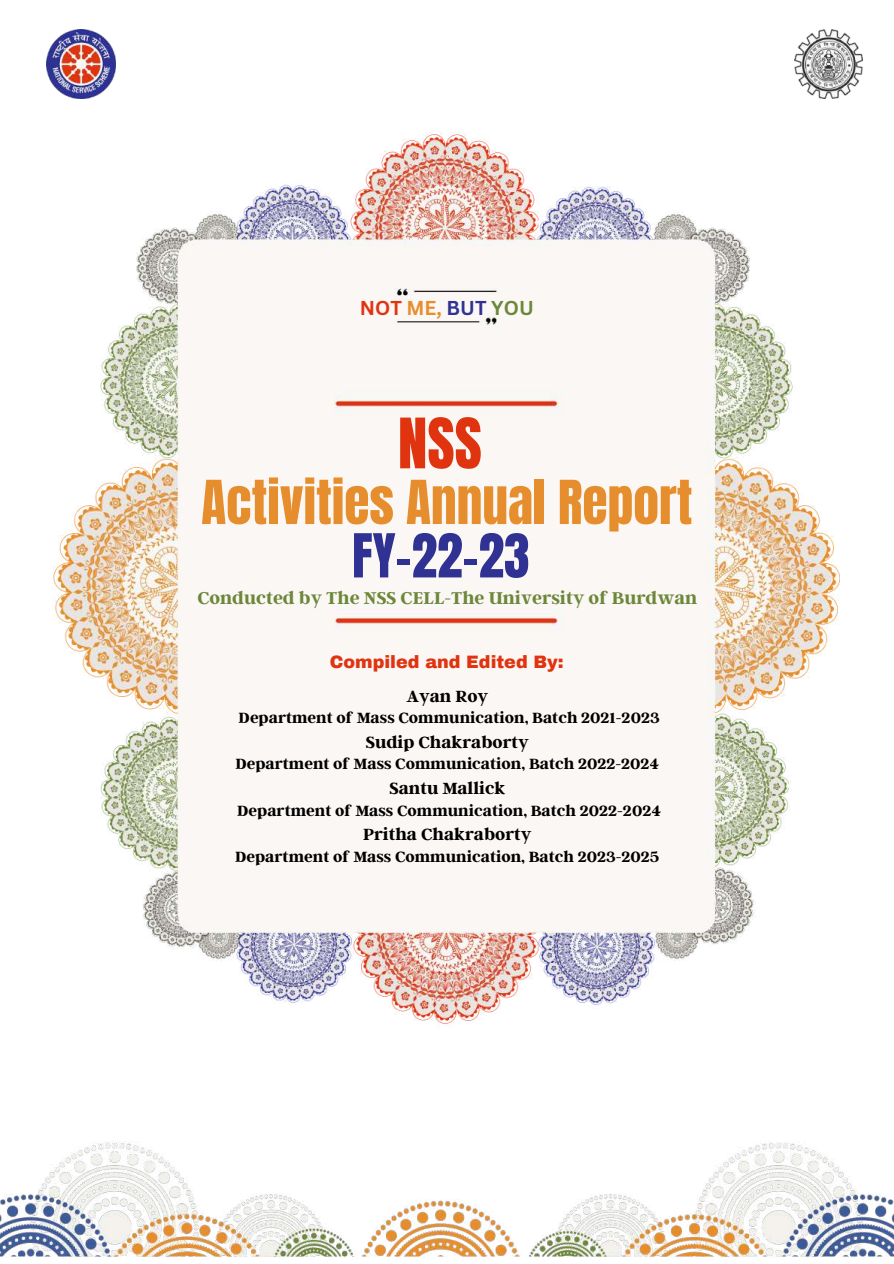
<style>
.page{position:relative;width:894px;height:1264px;background:#fff}
.page>*{position:absolute;margin:0;border:0;box-sizing:border-box;transform-origin:0 0}
.t1{font:59.1px "Anton";color:#e03411}
.t2{font:51.45px "Anton";color:#e68e2d}
.t3{font:51.45px "Anton";color:#2f3293}
.t4{font:700 19.5px "Canva Sans";color:#e03411}
.t5{font:700 18.9px "Argent CF";color:#6c873a}
.t6{font:700 18px "Argent CF";color:#000}
.t7{font:900 17.55px "Archivo";color:#e03411}
.t8{font:700 16.5px "Argent CF";color:#000}
.s1{color:#e68e2d}
.s2{color:#2f3293}
.s3{color:#6c873a}
</style>
<div class="page">
<img style="left:53px;top:133px;width:787px;height:894px">
<img style="left:0;top:1141px;width:893px;height:116px">
<img style="left:794px;top:29px;width:68px;height:69px">
<img style="left:47px;top:29px;width:68px;height:69px">
<p class="t4" style="left:360px;top:294px;width:175px">NOT <span class="s1">ME,</span> <span class="s2">BUT</span> <span class="s3">YOU</span></p>
<h1 class="t1" style="left:398px;top:401px;width:85px">NSS</h1>
<h2 class="t2" style="left:201px;top:465px;width:492px">Activities Annual Report</h2>
<h2 class="t3" style="left:352px;top:519px;width:179px">FY-22-23</h2>
<p class="t5" style="left:197px;top:586px;width:501px">Conducted by The NSS CELL-The University of Burdwan</p>
<p class="t7" style="left:330px;top:652px;width:235px">Compiled and Edited By:</p>
<p class="t6" style="left:406px;top:684px;width:83px">Ayan Roy</p>
<p class="t8" style="left:238px;top:707px;width:422px">Department of Mass Communication, Batch 2021-2023</p>
<p class="t6" style="left:365px;top:730px;width:165px">Sudip Chakraborty</p>
<p class="t8" style="left:235px;top:753px;width:425px">Department of Mass Communication, Batch 2022-2024</p>
<p class="t6" style="left:389px;top:776px;width:117px">Santu Mallick</p>
<p class="t8" style="left:237px;top:799px;width:425px">Department of Mass Communication, Batch 2022-2024</p>
<p class="t6" style="left:363px;top:822px;width:170px">Pritha Chakraborty</p>
<p class="t8" style="left:235px;top:845px;width:425px">Department of Mass Communication, Batch 2023-2025</p>
</div>
